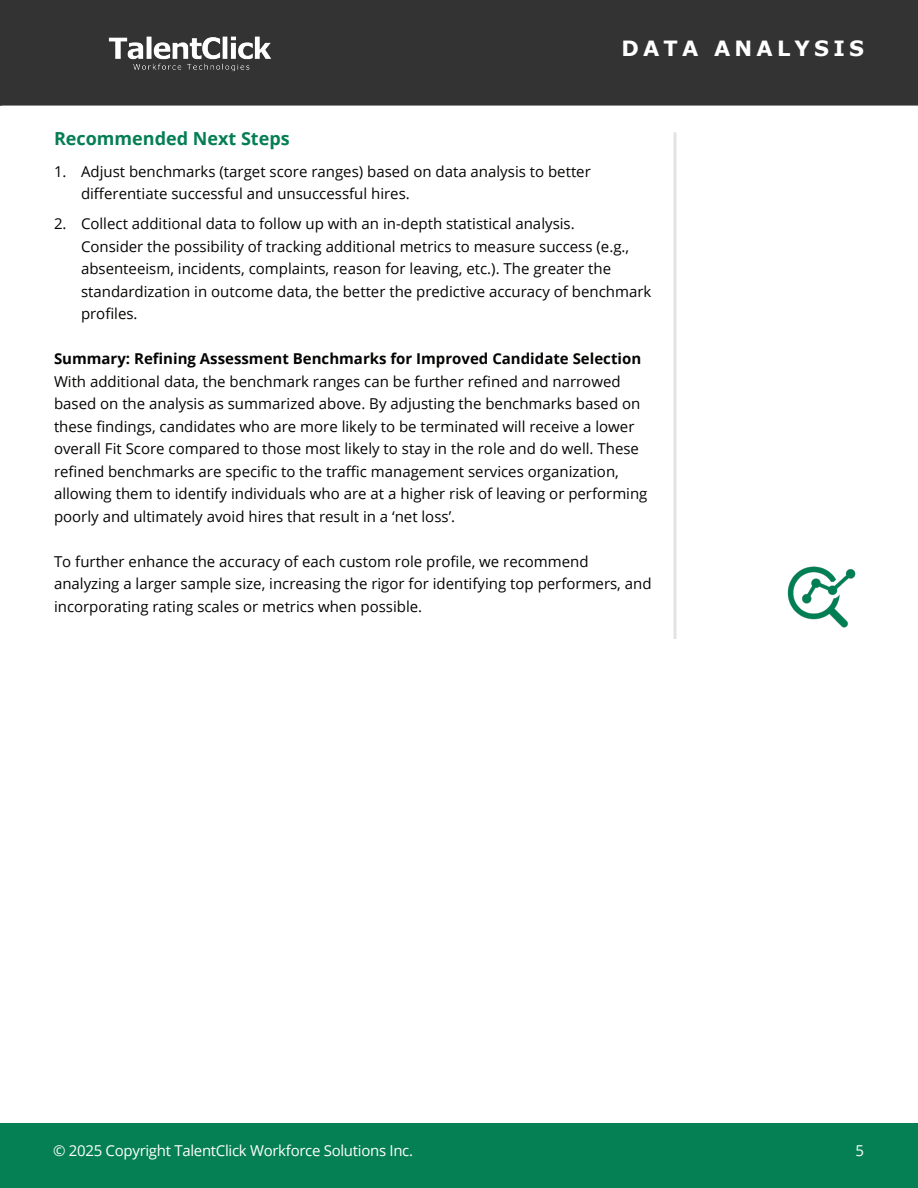
<style>
.page{position:relative;width:918px;height:1188px;background:#fff}
.page>*{position:absolute;margin:0;border:0;box-sizing:border-box;transform-origin:0 0}
.t1{font:700 21px "Verdana";letter-spacing:.2em;color:#fff}
.t2{font:700 18px "Open Sans";color:#057e54}
.t3{font:15px/22.5px "Open Sans";color:#040503}
.t4{font:700 15px "Open Sans";color:#040503}
.t5{font:15px "Open Sans";letter-spacing:-.02em;color:#fff}
</style>
<div class="page">
<div style="left:0;top:1123px;width:918px;height:65px;background:#058055"></div>
<div style="left:51px;top:0;width:867px;height:106px;background:#323332"></div>
<div style="left:0;top:0;width:51px;height:106px;background:#323332"></div>
<img style="left:103px;top:32px;width:173px;height:40px">
<img style="left:787px;top:566px;width:69px;height:62px">
<hr style="left:674px;top:132px;width:2px;height:507px;background:#e2e4e4">
<h1 class="t1" style="left:622px;top:35px;width:244px">DATA ANALYSIS</h1>
<p class="t2" style="left:54px;top:126px;width:237px">Recommended Next Steps</p>
<p class="t3" style="left:81px;top:160px;width:511px;text-indent:-27px">1. Adjust benchmarks (target score ranges) based on data analysis to better differentiate successful and unsuccessful hires.</p>
<p class="t3" style="left:81px;top:212px;width:572px;text-indent:-27px">2. Collect additional data to follow up with an in-depth statistical analysis.<br>Consider the possibility of tracking additional metrics to measure success (e.g., absenteeism, incidents, complaints, reason for leaving, etc.). The greater the standardization in outcome data, the better the predictive accuracy of benchmark profiles.</p>
<p class="t4" style="left:54px;top:348px;width:589px">Summary: Refining Assessment Benchmarks for Improved Candidate Selection</p>
<p class="t3" style="left:54px;top:370px;width:595px">With additional data, the benchmark ranges can be further refined and narrowed based on the analysis as summarized above. By adjusting the benchmarks based on these findings, candidates who are more likely to be terminated will receive a lower overall Fit Score compared to those most likely to stay in the role and do well. These refined benchmarks are specific to the traffic management services organization, allowing them to identify individuals who are at a higher risk of leaving or performing poorly and ultimately avoid hires that result in a ‘net loss’.</p>
<p class="t3" style="left:54px;top:550px;width:599px">To further enhance the accuracy of each custom role profile, we recommend analyzing a larger sample size, increasing the rigor for identifying top performers, and incorporating rating scales or metrics when possible.</p>
<p class="t5" style="left:53px;top:1140px;width:362px">© 2025 Copyright TalentClick Workforce Solutions Inc.</p>
<p class="t5" style="left:855px;top:1140px;width:10px">5</p>
</div>
